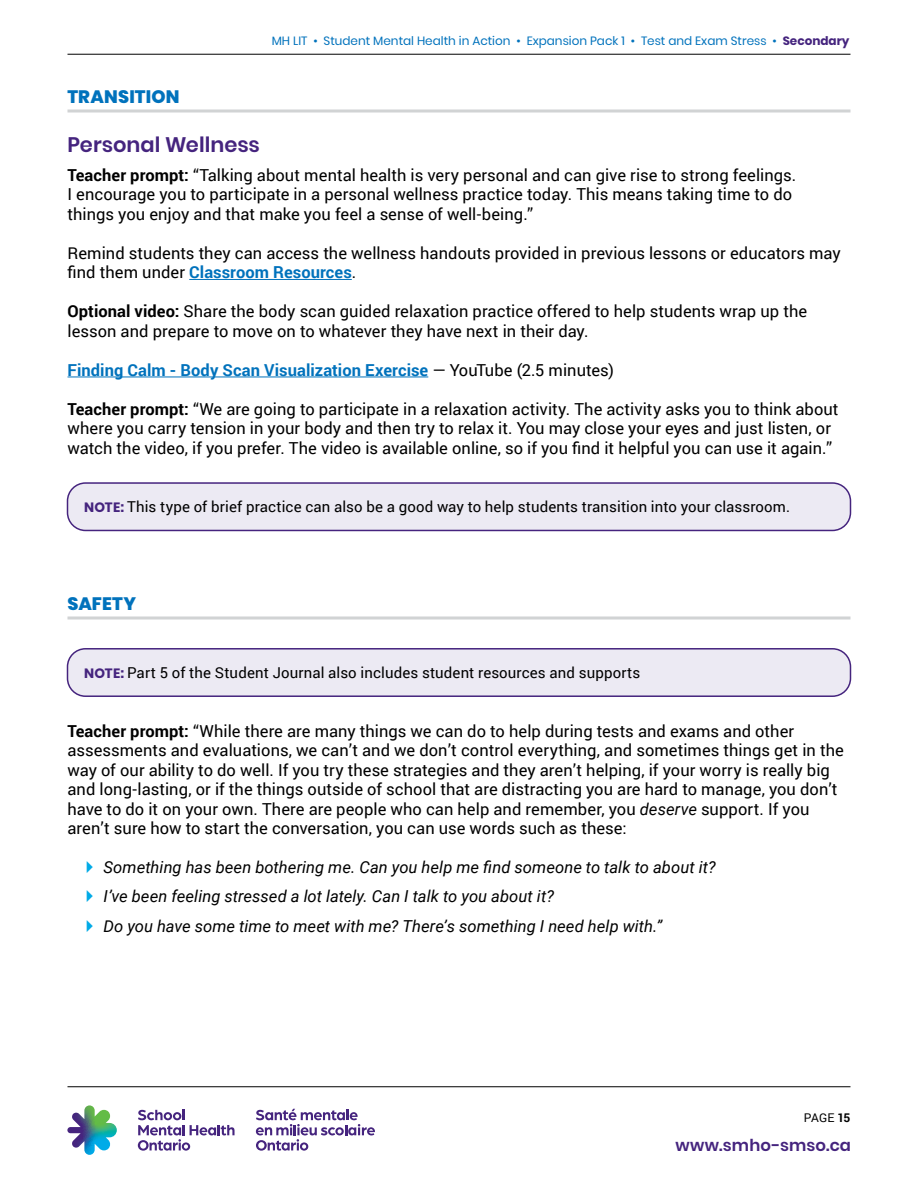
<style>
.page{position:relative;width:918px;height:1188px;background:#fff}
.page>*{position:absolute;margin:0;border:0;box-sizing:border-box;transform-origin:0 0}
.t1{font:600 21px "Poppins";color:#45247e}
.TOC_Hed_style_2{font:800 18px "Poppins";letter-spacing:.005em;color:#0072bc}
.P_Body_Copy_black_11{font:16.5px/19.5px "Roboto";letter-spacing:.005em;color:#000}
.t2{font:italic 16.5px "Roboto";color:#000}
.P_Body_Copy_black_11-2{font:700 16.5px "Roboto";letter-spacing:.005em;color:#0072bc}
.t3{font:600 16.5px "Poppins";letter-spacing:.005em;color:#45247e}
.Text_with_green_shad{font:15px "Roboto";letter-spacing:.01em;color:#000}
.t4{font:12px "Poppins";color:#0072bc}
.t5{font:12px "Roboto";color:#000}
.s1{font-weight:700;color:#45247e}
.s2{font-weight:700}
.s3{font-weight:700;color:#0072bc}
.s4{font-weight:400;color:#000}
.s5{font-family:"Poppins";font-weight:700;font-size:13.5px;color:#45247e}
.s6{font-style:italic}
</style>
<div class="page">
<hr style="left:68px;top:54px;width:782px;height:1px;background:#000">
<hr style="left:68px;top:1086px;width:782px;height:1px;background:#000">
<svg style="left:67px;top:1105px;width:50px;height:50px"></svg>
<svg style="left:256px;top:1109px;width:119px;height:42px"></svg>
<svg style="left:138px;top:1110px;width:97px;height:41px"></svg>
<hr style="left:68px;top:110px;width:782px;height:2px;background:#d1d3d4">
<hr style="left:189px;top:279px;width:163px;height:1px;background:#0072bc">
<hr style="left:68px;top:377px;width:360px;height:1px;background:#0072bc">
<div style="left:68px;top:483px;width:782px;height:47px;background:#eceaf3;border-radius:18px"></div>
<div style="left:67px;top:482px;width:784px;height:49px;border:2px solid #45247e;border-radius:18px"></div>
<hr style="left:68px;top:616px;width:782px;height:4px;background:#dcddde">
<div style="left:68px;top:649px;width:782px;height:47px;background:#eceaf3;border-radius:18px"></div>
<div style="left:67px;top:648px;width:784px;height:49px;border:2px solid #45247e;border-radius:18px"></div>
<p class="t4" style="left:272px;top:34px;width:579px">MH LIT • Student Mental Health in Action • Expansion Pack 1 • Test and Exam Stress • <span class="s1">Secondary</span></p>
<p class="TOC_Hed_style_2" style="left:68px;top:86px;width:114px">TRANSITION</p>
<p class="t1" style="left:68px;top:132px;width:194px">Personal Wellness</p>
<p class="P_Body_Copy_black_11" style="left:68px;top:165px;width:730px"><span class="s2">Teacher prompt:</span> “Talking about mental health is very personal and can give rise to strong feelings.<br>I encourage you to participate in a personal wellness practice today. This means taking time to do things you enjoy and that make you feel a sense of well-being.”</p>
<p class="P_Body_Copy_black_11" style="left:68px;top:243px;width:775px">Remind students they can access the wellness handouts provided in previous lessons or educators may find them under <span class="s3">Classroom Resources</span>.</p>
<p class="P_Body_Copy_black_11" style="left:68px;top:301px;width:741px"><span class="s2">Optional video:</span> Share the body scan guided relaxation practice offered to help students wrap up the lesson and prepare to move on to whatever they have next in their day.</p>
<p class="P_Body_Copy_black_11-2" style="left:68px;top:358px;width:548px">Finding Calm - Body Scan Visualization Exercise <span class="s4">— YouTube (2.5 minutes)</span></p>
<p class="P_Body_Copy_black_11" style="left:68px;top:399px;width:773px"><span class="s2">Teacher prompt:</span> “We are going to participate in a relaxation activity. The activity asks you to think about where you carry tension in your body and then try to relax it. You may close your eyes and just listen, or watch the video, if you prefer. The video is available online, so if you find it helpful you can use it again.”</p>
<p class="Text_with_green_shad" style="left:84px;top:496px;width:708px"><span class="s5">NOTE:</span> This type of brief practice can also be a good way to help students transition into your classroom.</p>
<p class="TOC_Hed_style_2" style="left:68px;top:593px;width:70px">SAFETY</p>
<p class="Text_with_green_shad" style="left:84px;top:662px;width:558px"><span class="s5">NOTE:</span> Part 5 of the Student Journal also includes student resources and supports</p>
<p class="P_Body_Copy_black_11" style="left:68px;top:720px;width:778px"><span class="s2">Teacher prompt:</span> “While there are many things we can do to help during tests and exams and other assessments and evaluations, we can’t and we don’t control everything, and sometimes things get in the way of our ability to do well. If you try these strategies and they aren’t helping, if your worry is really big and long-lasting, or if the things outside of school that are distracting you are hard to manage, you don’t have to do it on your own. There are people who can help and remember, you <span class="s6">deserve</span> support. If you aren’t sure how to start the conversation, you can use words such as these:</p>
<p class="t2" style="left:104px;top:856px;width:614px">Something has been bothering me. Can you help me find someone to talk to about it?</p>
<p class="t2" style="left:104px;top:885px;width:452px">I’ve been feeling stressed a lot lately. Can I talk to you about it?</p>
<p class="t2" style="left:104px;top:914px;width:560px">Do you have some time to meet with me? There’s something I need help with.”</p>
<p class="t5" style="left:804px;top:1109px;width:48px">PAGE <span class="s2">15</span></p>
<p class="t3" style="left:675px;top:1135px;width:177px">www.smho-smso.ca</p>
</div>
